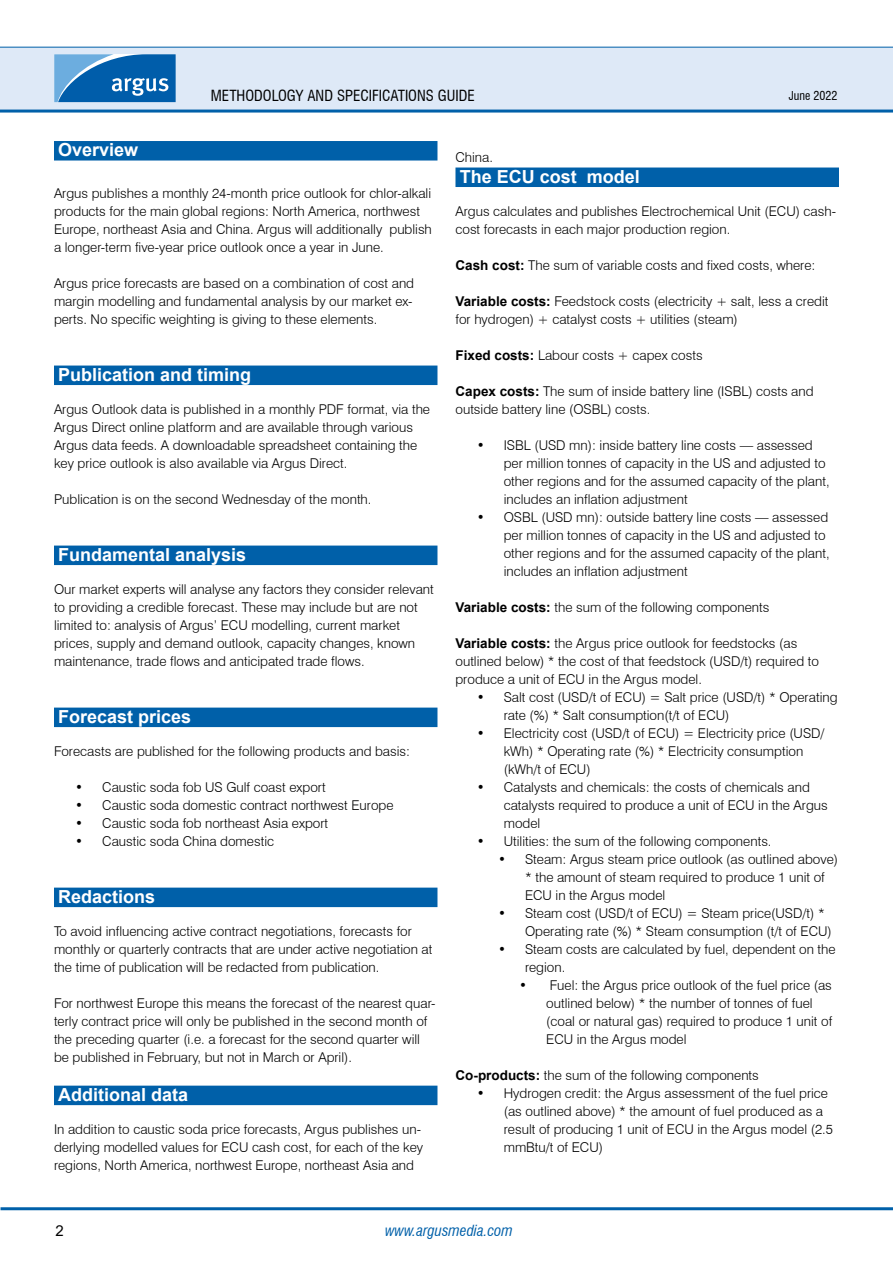
<style>
.page{position:relative;width:893px;height:1263px;background:#fff}
.page>*{position:absolute;margin:0;border:0;box-sizing:border-box;transform-origin:0 0}
.t1{font:700 18px "Arial";color:#fff}
.t2{font:condensed 15px "Swiss 721 BT";color:#000}
.t3{font:italic condensed 15px "Swiss 721 BT";color:#0060a9}
.t4{font:15px "Arial";color:#000}
.t5{font:300 13.5px/18px "Swiss 721 BT";color:#000}
.t6{font:condensed 12px "Swiss 721 BT";color:#000}
.s1{font-family:"Arial";font-weight:700}
</style>
<div class="page">
<div style="left:0;top:47px;width:893px;height:64px;background:#dee9f7"></div>
<hr style="left:0;top:110px;width:893px;height:3px;background:#0060a9">
<hr style="left:0;top:47px;width:893px;height:1px;background:#0060a9">
<hr style="left:1px;top:1207px;width:892px;height:3px;background:#0060a9">
<svg style="left:54px;top:54px;width:122px;height:48px"></svg>
<div style="left:54px;top:141px;width:383px;height:20px;background:#0060a9"></div>
<div style="left:54px;top:366px;width:383px;height:19px;background:#0060a9"></div>
<div style="left:54px;top:546px;width:383px;height:19px;background:#0060a9"></div>
<div style="left:54px;top:708px;width:383px;height:19px;background:#0060a9"></div>
<div style="left:54px;top:888px;width:383px;height:19px;background:#0060a9"></div>
<div style="left:54px;top:1086px;width:383px;height:19px;background:#0060a9"></div>
<div style="left:455px;top:168px;width:384px;height:19px;background:#0060a9"></div>
<p class="t2" style="left:211px;top:86px;width:265px">METHODOLOGY AND SPECIFICATIONS GUIDE</p>
<p class="t6" style="left:789px;top:88px;width:50px">JUNE 2022</p>
<h1 class="t1" style="left:58px;top:137px;width:82px">Overview</h1>
<p class="t5" style="left:54px;top:184px;width:379px">Argus publishes a monthly 24-month price outlook for chlor-alkali products for the main global regions: North America, northwest Europe, northeast Asia and China. Argus will additionally publish a longer-term five-year price outlook once a year in June.</p>
<p class="t5" style="left:54px;top:274px;width:362px">Argus price forecasts are based on a combination of cost and margin modelling and fundamental analysis by our market ex&shy;perts. No specific weighting is giving to these elements.</p>
<h1 class="t1" style="left:58px;top:362px;width:195px">Publication and timing</h1>
<p class="t5" style="left:54px;top:400px;width:378px">Argus Outlook data is published in a monthly PDF format, via the Argus Direct online platform and are available through various Argus data feeds. A downloadable spreadsheet containing the key price outlook is also available via Argus Direct.</p>
<p class="t5" style="left:54px;top:490px;width:319px">Publication is on the second Wednesday of the month.</p>
<h1 class="t1" style="left:58px;top:542px;width:190px">Fundamental analysis</h1>
<p class="t5" style="left:54px;top:580px;width:381px">Our market experts will analyse any factors they consider relevant to providing a credible forecast. These may include but are not limited to: analysis of Argus’ ECU modelling, current market prices, supply and demand outlook, capacity changes, known maintenance, trade flows and anticipated trade flows.</p>
<h1 class="t1" style="left:58px;top:704px;width:135px">Forecast prices</h1>
<p class="t5" style="left:54px;top:742px;width:358px">Forecasts are published for the following products and basis:</p>
<p class="t5" style="left:75px;top:778px;width:252px">• Caustic soda fob US Gulf coast export</p>
<p class="t5" style="left:75px;top:796px;width:320px">• Caustic soda domestic contract northwest Europe</p>
<p class="t5" style="left:75px;top:814px;width:254px">• Caustic soda fob northeast Asia export</p>
<p class="t5" style="left:75px;top:832px;width:200px">• Caustic soda China domestic</p>
<h1 class="t1" style="left:58px;top:884px;width:99px">Redactions</h1>
<p class="t5" style="left:54px;top:922px;width:380px">To avoid influencing active contract negotiations, forecasts for monthly or quarterly contracts that are under active negotiation at the time of publication will be redacted from publication.</p>
<p class="t5" style="left:54px;top:994px;width:383px">For northwest Europe this means the forecast of the nearest quar&shy;terly contract price will only be published in the second month of the preceding quarter (i.e. a forecast for the second quarter will be published in February, but not in March or April).</p>
<h1 class="t1" style="left:58px;top:1082px;width:132px">Additional data</h1>
<p class="t5" style="left:54px;top:1120px;width:371px">In addition to caustic soda price forecasts, Argus publishes un&shy;derlying modelled values for ECU cash cost, for each of the key regions, North America, northwest Europe, northeast Asia and</p>
<p class="t5" style="left:455px;top:148px;width:39px">China.</p>
<h1 class="t1" style="left:460px;top:164px;width:182px">The ECU cost model</h1>
<p class="t5" style="left:455px;top:202px;width:382px">Argus calculates and publishes Electrochemical Unit (ECU) cash&shy;cost forecasts in each major production region.</p>
<p class="t5" style="left:455px;top:256px;width:361px"><span class="s1">Cash cost:</span> The sum of variable costs and fixed costs, where:</p>
<p class="t5" style="left:455px;top:292px;width:375px"><span class="s1">Variable costs:</span> Feedstock costs (electricity + salt, less a credit for hydrogen) + catalyst costs + utilities (steam)</p>
<p class="t5" style="left:455px;top:346px;width:249px"><span class="s1">Fixed costs:</span> Labour costs + capex costs</p>
<p class="t5" style="left:455px;top:382px;width:360px"><span class="s1">Capex costs:</span> The sum of inside battery line (ISBL) costs and outside battery line (OSBL) costs.</p>
<p class="t5" style="left:504px;top:436px;width:327px;text-indent:-27px">• ISBL (USD mn): inside battery line costs — assessed per million tonnes of capacity in the US and adjusted to other regions and for the assumed capacity of the plant, includes an inflation adjustment</p>
<p class="t5" style="left:504px;top:508px;width:327px;text-indent:-27px">• OSBL (USD mn): outside battery line costs — assessed per million tonnes of capacity in the US and adjusted to other regions and for the assumed capacity of the plant, includes an inflation adjustment</p>
<p class="t5" style="left:455px;top:598px;width:315px"><span class="s1">Variable costs:</span> the sum of the following components</p>
<p class="t5" style="left:455px;top:634px;width:365px"><span class="s1">Variable costs:</span> the Argus price outlook for feedstocks (as outlined below) * the cost of that feedstock (USD/t) required to produce a unit of ECU in the Argus model.</p>
<p class="t5" style="left:504px;top:688px;width:335px;text-indent:-27px">• Salt cost (USD/t of ECU) = Salt price (USD/t) * Operating rate (%) * Salt consumption(t/t of ECU)</p>
<p class="t5" style="left:504px;top:724px;width:322px;text-indent:-27px">• Electricity cost (USD/t of ECU) = Electricity price (USD/ kWh) * Operating rate (%) * Electricity consumption (kWh/t of ECU)</p>
<p class="t5" style="left:504px;top:778px;width:326px;text-indent:-27px">• Catalysts and chemicals: the costs of chemicals and catalysts required to produce a unit of ECU in the Argus model</p>
<p class="t5" style="left:477px;top:832px;width:296px">• Utilities: the sum of the following components.</p>
<p class="t5" style="left:525px;top:850px;width:315px;text-indent:-27px">• Steam: Argus steam price outlook (as outlined above) * the amount of steam required to produce 1 unit of<br>ECU in the Argus model</p>
<p class="t5" style="left:525px;top:904px;width:308px;text-indent:-27px">• Steam cost (USD/t of ECU) = Steam price(USD/t) *<br>Operating rate (%) * Steam consumption (t/t of ECU)</p>
<p class="t5" style="left:525px;top:940px;width:312px;text-indent:-27px">• Steam costs are calculated by fuel, dependent on the region.</p>
<p class="t5" style="left:546px;top:976px;width:288px;text-indent:-27px">• Fuel: the Argus price outlook of the fuel price (as outlined below) * the number of tonnes of fuel (coal or natural gas) required to produce 1 unit of ECU in the Argus model</p>
<p class="t5" style="left:455px;top:1066px;width:305px"><span class="s1">Co-products:</span> the sum of the following components</p>
<p class="t5" style="left:504px;top:1084px;width:331px;text-indent:-27px">• Hydrogen credit: the Argus assessment of the fuel price (as outlined above) * the amount of fuel produced as a result of producing 1 unit of ECU in the Argus model (2.5 mmBtu/t of ECU)</p>
<p class="t4" style="left:55px;top:1220px;width:10px">2</p>
<p class="t3" style="left:385px;top:1221px;width:129px">www.argusmedia.com</p>
</div>
